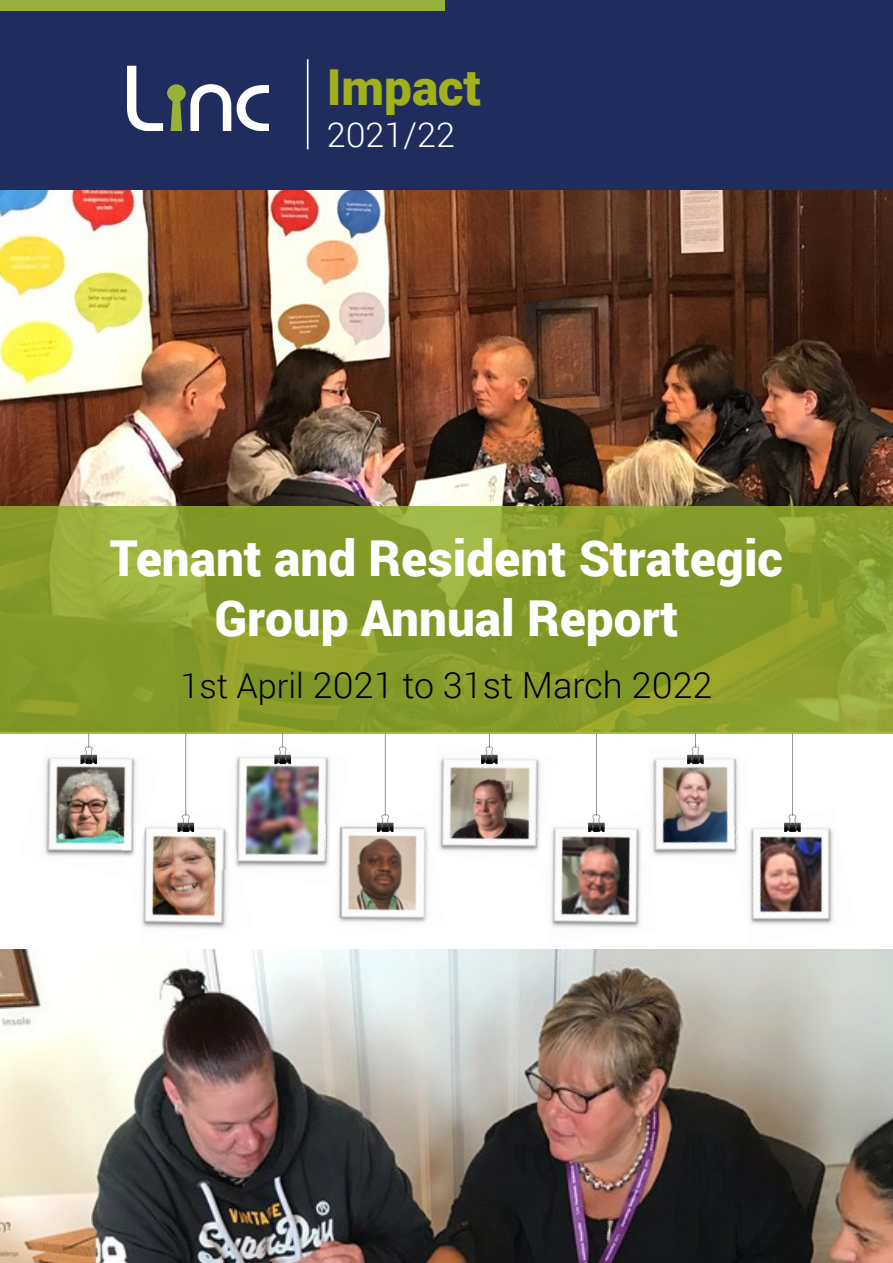
<style>
.page{position:relative;width:893px;height:1263px;background:#fff}
.page>*{position:absolute;margin:0;border:0;box-sizing:border-box;transform-origin:0 0}
.t1{font:900 49.5px/59.6px "Roboto";color:#fff;text-align:center}
.t2{font:900 49.5px "Roboto";color:#a0b11d}
.t3{font:300 36px "Roboto";color:#000}
.t4{font:300 34.2px "Roboto";color:#fff}
.s1{font-size:34.2px}
</style>
<div class="page">
<img style="left:0;top:949px;width:893px;height:314px">
<img style="left:0;top:189px;width:893px;height:317px">
<svg style="left:0;top:506px;width:893px;height:228px;fill:#839a28"></svg>
<img style="left:750px;top:822px;width:83px;height:103px">
<img style="left:652px;top:758px;width:98px;height:98px">
<img style="left:729px;top:825px;width:15px;height:31px">
<img style="left:551px;top:813px;width:106px;height:115px">
<img style="left:641px;top:818px;width:8px;height:41px">
<img style="left:439px;top:758px;width:115px;height:109px">
<img style="left:535px;top:824px;width:12px;height:43px">
<img style="left:338px;top:812px;width:105px;height:111px">
<img style="left:425px;top:812px;width:10px;height:43px">
<img style="left:235px;top:754px;width:114px;height:132px">
<img style="left:323px;top:823px;width:16px;height:62px">
<img style="left:142px;top:806px;width:110px;height:123px">
<img style="left:215px;top:805px;width:26px;height:67px">
<img style="left:44px;top:734px;width:117px;height:146px">
<img style="left:118px;top:823px;width:28px;height:58px">
<img style="left:84px;top:743px;width:10px;height:12px">
<svg style="left:80px;top:755px;width:17px;height:9px"></svg>
<svg style="left:281px;top:733px;width:5px;height:13px"></svg>
<img style="left:278px;top:746px;width:9px;height:9px">
<svg style="left:274px;top:755px;width:17px;height:9px"></svg>
<svg style="left:481px;top:733px;width:17px;height:31px"></svg>
<svg style="left:687px;top:733px;width:17px;height:31px"></svg>
<svg style="left:183px;top:733px;width:3px;height:81px"></svg>
<img style="left:181px;top:814px;width:10px;height:9px">
<svg style="left:177px;top:823px;width:17px;height:9px"></svg>
<svg style="left:377px;top:733px;width:16px;height:99px"></svg>
<svg style="left:588px;top:733px;width:17px;height:99px"></svg>
<svg style="left:789px;top:733px;width:7px;height:83px"></svg>
<img style="left:788px;top:816px;width:9px;height:7px">
<svg style="left:784px;top:823px;width:17px;height:9px"></svg>
<div style="left:0;top:0;width:893px;height:189px;background:#202b5e"></div>
<div style="left:0;top:0;width:445px;height:11px;background:#98b13a"></div>
<svg style="left:237px;top:85px;width:32px;height:46px"></svg>
<svg style="left:127px;top:66px;width:104px;height:65px"></svg>
<hr style="left:307px;top:59px;width:1px;height:90px;background:#fff">
<p class="t2" style="left:327px;top:52px;width:156px">Impact</p>
<p class="t4" style="left:327px;top:111px;width:130px">2021/22</p>
<p class="t1" style="left:110px;top:527px;width:674px">Tenant and Resident Strategic<br>Group Annual Report</p>
<p class="t3" style="left:180px;top:660px;width:534px"><span class="s1">1st April</span> 2021 to 31st March 2022</p>
</div>
